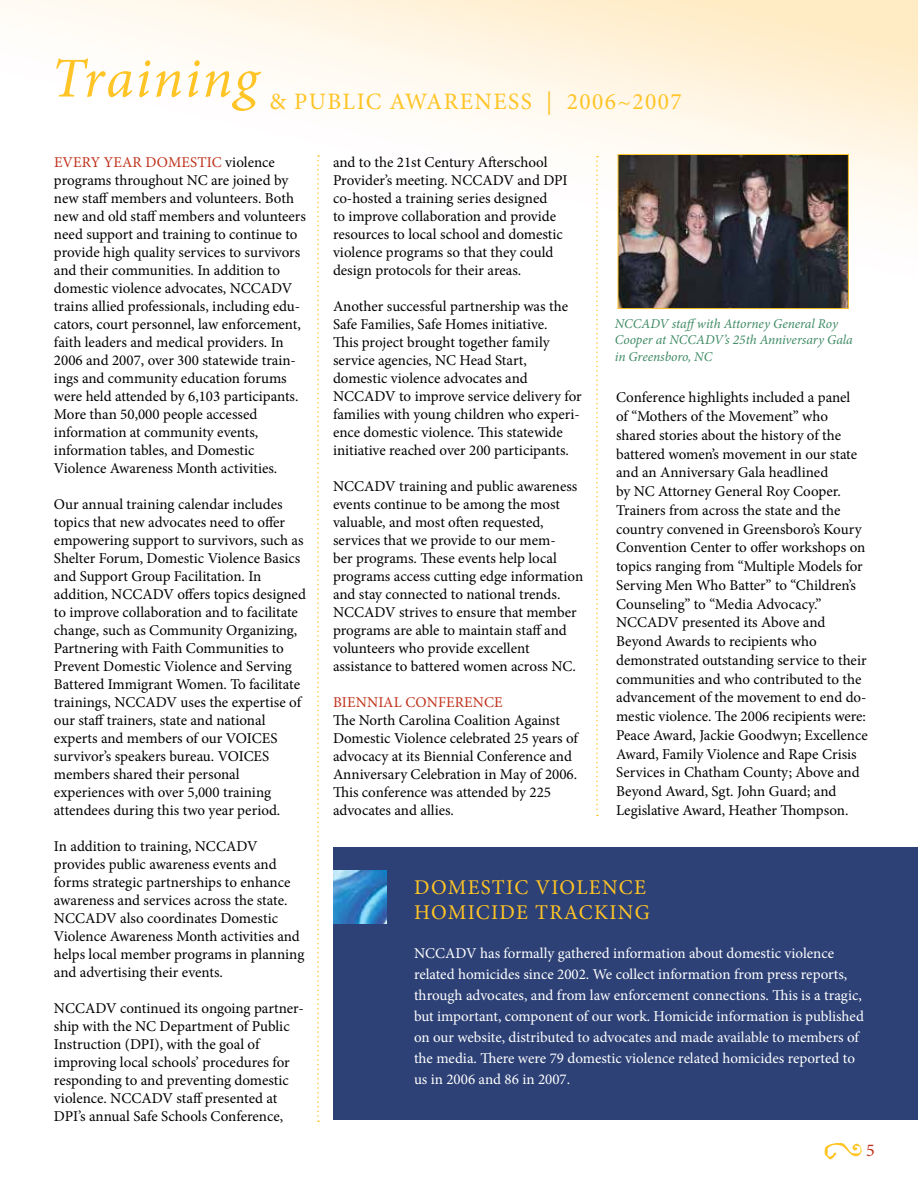
<style>
.page{position:relative;width:918px;height:1188px;background:#fff}
.page>*{position:absolute;margin:0;border:0;box-sizing:border-box;transform-origin:0 0}
.t1{font:italic 56.4px "Minion Pro";color:#ffc425}
.t2{font:23.55px "Minion Pro";letter-spacing:.06em;color:#ffc425}
.t3{font:21px/25.2px "Minion Pro";letter-spacing:.06em;color:#ffc425}
.t4{font:18px "Minion Pro";color:#c0311a}
.t5{font:15px/18px "Minion Pro";letter-spacing:-.005em;color:#000}
.t6{font:15px/21px "Minion Pro";color:#fff}
.t7{font:15px "Minion Pro";letter-spacing:.01em;color:#c0311a}
.t8{font:italic 13.5px/16.2px "Minion Pro";color:#408b65}
.s1{color:#c0311a}
</style>
<div class="page">
<svg style="left:824px;top:1143px;width:38px;height:17px"></svg>
<div style="left:333px;top:848px;width:585px;height:272px;background:#2d4176"></div>
<img style="left:620px;top:156px;width:227px;height:151px">
<div style="left:618px;top:154px;width:231px;height:155px;border:1px solid #ffc425"></div>
<img style="left:333px;top:870px;width:53px;height:54px">
<svg style="left:596px;top:156px;width:2px;height:660px"></svg>
<svg style="left:317px;top:155px;width:2px;height:967px"></svg>
<h1 class="t1" style="left:51px;top:40px;width:215px">Training</h1>
<h2 class="t2" style="left:269px;top:85px;width:414px">&amp; PUBLIC AWARENESS | 2006~2007</h2>
<p class="t5" style="left:54px;top:153px;width:253px"><span class="s1">EVERY YEAR DOMESTIC</span> violence programs throughout NC are joined by new staff members and volunteers. Both new and old staff members and volunteers need support and training to continue to provide high quality services to survivors and their communities. In addition to domestic violence advocates, NCCADV trains allied professionals, including edu&shy;cators, court personnel, law enforcement, faith leaders and medical providers. In 2006 and 2007, over 300 statewide train&shy;ings and community education forums were held attended by 6,103 participants.<br>More than 50,000 people accessed information at community events, information tables, and Domestic Violence Awareness Month activities.</p>
<p class="t5" style="left:54px;top:495px;width:253px">Our annual training calendar includes topics that new advocates need to offer empowering support to survivors, such as Shelter Forum, Domestic Violence Basics and Support Group Facilitation. In addition, NCCADV offers topics designed to improve collaboration and to facilitate change, such as Community Organizing, Partnering with Faith Communities to Prevent Domestic Violence and Serving Battered Immigrant Women. To facilitate trainings, NCCADV uses the expertise of our staff trainers, state and national experts and members of our VOICES survivor’s speakers bureau. VOICES members shared their personal experiences with over 5,000 training attendees during this two year period.</p>
<p class="t5" style="left:54px;top:837px;width:252px">In addition to training, NCCADV provides public awareness events and forms strategic partnerships to enhance awareness and services across the state.<br>NCCADV also coordinates Domestic Violence Awareness Month activities and helps local member programs in planning and advertising their events.</p>
<p class="t5" style="left:54px;top:999px;width:251px">NCCADV continued its ongoing partner&shy;ship with the NC Department of Public Instruction (DPI), with the goal of improving local schools’ procedures for responding to and preventing domestic violence. NCCADV staff presented at DPI’s annual Safe Schools Conference,</p>
<p class="t5" style="left:333px;top:153px;width:236px">and to the 21st Century Afterschool Provider’s meeting. NCCADV and DPI co-hosted a training series designed<br>to improve collaboration and provide resources to local school and domestic violence programs so that they could design protocols for their areas.</p>
<p class="t5" style="left:333px;top:297px;width:250px">Another successful partnership was the Safe Families, Safe Homes initiative.<br>This project brought together family service agencies, NC Head Start, domestic violence advocates and NCCADV to improve service delivery for families with young children who experi&shy;ence domestic violence. This statewide initiative reached over 200 participants.</p>
<p class="t5" style="left:333px;top:477px;width:252px">NCCADV training and public awareness events continue to be among the most valuable, and most often requested, services that we provide to our mem-<br>ber programs. These events help local programs access cutting edge information and stay connected to national trends.<br>NCCADV strives to ensure that member programs are able to maintain staff and volunteers who provide excellent assistance to battered women across NC.</p>
<p class="t7" style="left:333px;top:692px;width:171px">BIENNIAL CONFERENCE</p>
<p class="t5" style="left:333px;top:711px;width:248px">The North Carolina Coalition Against Domestic Violence celebrated 25 years of advocacy at its Biennial Conference and Anniversary Celebration in May of 2006.<br>This conference was attended by 225 advocates and allies.</p>
<p class="t8" style="left:615px;top:316px;width:239px">NCCADV staffwith Attorney General Roy<br>Cooper at NCCADV’s 25th Anniversary Gala in Greensboro, NC</p>
<p class="t5" style="left:616px;top:388px;width:253px;line-height:18.8px">Conference highlights included a panel<br>of “Mothers of the Movement” who shared stories about the history of the battered women’s movement in our state and an Anniversary Gala headlined<br>by NC Attorney General Roy Cooper.<br>Trainers from across the state and the country convened in Greensboro’s Koury Convention Center to offer workshops on topics ranging from “Multiple Models for Serving Men Who Batter” to “Children’s Counseling” to “Media Advocacy.” NCCADV presented its Above and Beyond Awards to recipients who demonstrated outstanding service to their communities and who contributed to the advancement of the movement to end do&shy;mestic violence. The 2006 recipients were:<br>Peace Award, Jackie Goodwyn; Excellence Award, Family Violence and Rape Crisis Services in Chatham County; Above and Beyond Award, Sgt. John Guard; and Legislative Award, Heather Thompson.</p>
<h3 class="t3" style="left:414px;top:875px;width:237px">DOMESTIC VIOLENCE<br>HOMICIDE TRACKING</h3>
<p class="t6" style="left:414px;top:943px;width:451px">NCCADV has formally gathered information about domestic violence related homicides since 2002. We collect information from press reports, through advocates, and from law enforcement connections. This is a tragic, but important, component of our work. Homicide information is published on our website, distributed to advocates and made available to members of the media. There were 79 domestic violence related homicides reported to us in 2006 and 86 in 2007.</p>
<p class="t4" style="left:866px;top:1138px;width:10px">5</p>
</div>
